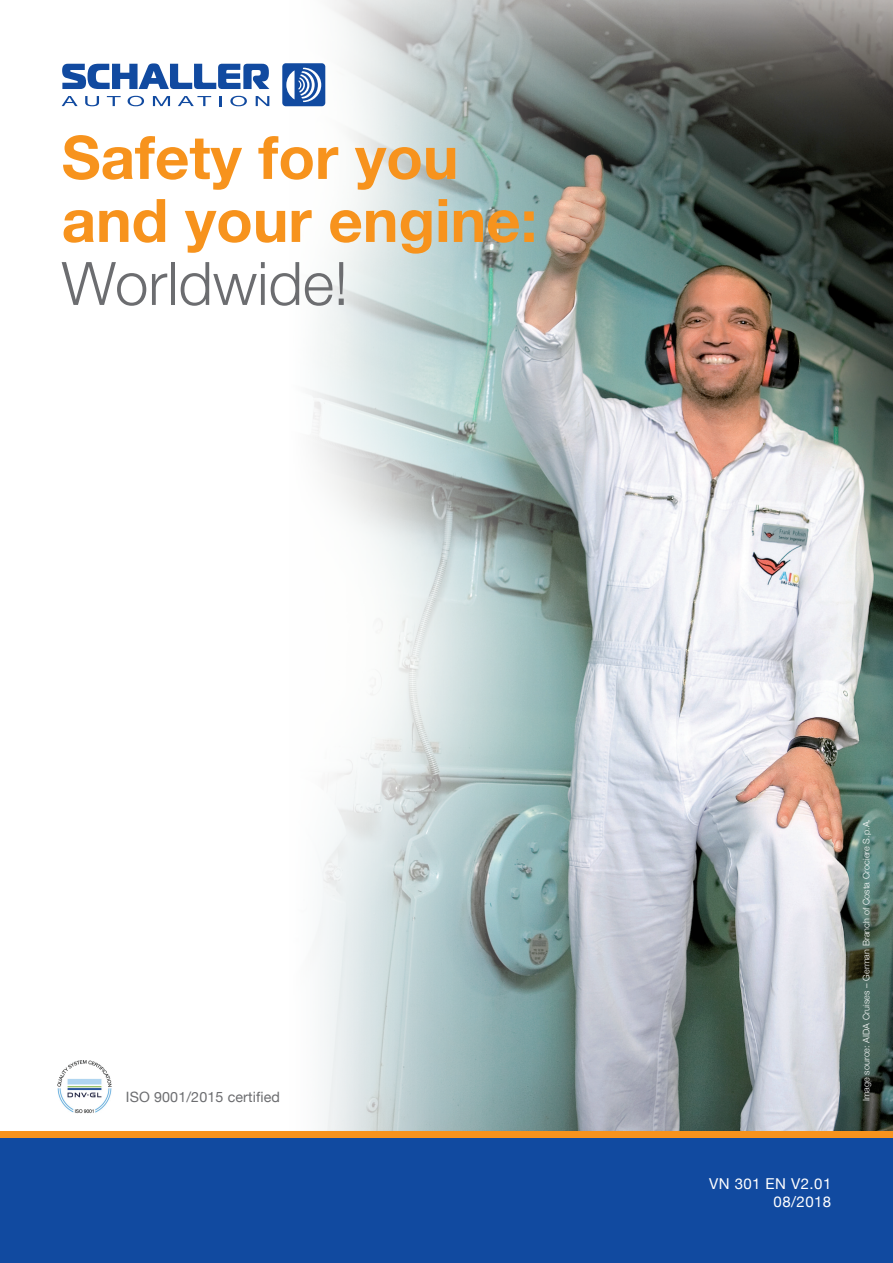
<style>
.page{position:relative;width:893px;height:1263px;background:#fff}
.page>*{position:absolute;margin:0;border:0;box-sizing:border-box;transform-origin:0 0}
.t1{font:700 60px/63px "Helvetica Neue";color:#f7931d}
.t2{font:300 60px "Helvetica Neue";color:#6c6d70}
.t3{font:15px/18px "Helvetica Neue";letter-spacing:.03em;color:#fff;text-align:right}
.t4{font:14.25px "Helvetica Neue";letter-spacing:.01em;color:#6c6d70}
.t5{font:300 9px "Helvetica Neue";letter-spacing:.01em;color:#fff}
</style>
<div class="page">
<img style="left:255px;top:0;width:638px;height:1131px">
<div style="left:0;top:1134px;width:893px;height:129px;background:#114aa0"></div>
<div style="left:282px;top:63px;width:43px;height:43px;background:#114aa0;border-radius:4px"></div>
<svg style="left:286px;top:68px;width:35px;height:34px"></svg>
<svg style="left:62px;top:96px;width:16px;height:10px"></svg>
<svg style="left:85px;top:96px;width:14px;height:10px"></svg>
<svg style="left:107px;top:96px;width:14px;height:10px"></svg>
<svg style="left:128px;top:96px;width:16px;height:10px"></svg>
<svg style="left:153px;top:96px;width:17px;height:10px"></svg>
<svg style="left:178px;top:96px;width:33px;height:10px"></svg>
<svg style="left:219px;top:96px;width:2px;height:10px"></svg>
<svg style="left:230px;top:96px;width:17px;height:10px"></svg>
<svg style="left:256px;top:96px;width:13px;height:10px"></svg>
<svg style="left:62px;top:63px;width:207px;height:26px"></svg>
<div style="left:0;top:1131px;width:893px;height:6px;background:#f7931d"></div>
<img style="left:57px;top:1060px;width:55px;height:54px">
<h1 class="t1" style="left:62px;top:128px;width:477px">Safety for you and your engine:</h1>
<h1 class="t2" style="left:62px;top:235px;width:288px">Worldwide!</h1>
<h3 class="t4" style="left:126px;top:1086px;width:156px">ISO 9001/2015 certified</h3>
<h2 class="t3" style="left:709px;top:1175px;width:124px">VN 301 EN V2.01<br>08/2018</h2>
<p class="t5" style="left:859px;top:1101px;width:284px;rotate:-90deg">Image source: AIDA Cruises – German Branch of Costa Crociere S.p.A.</p>
</div>
